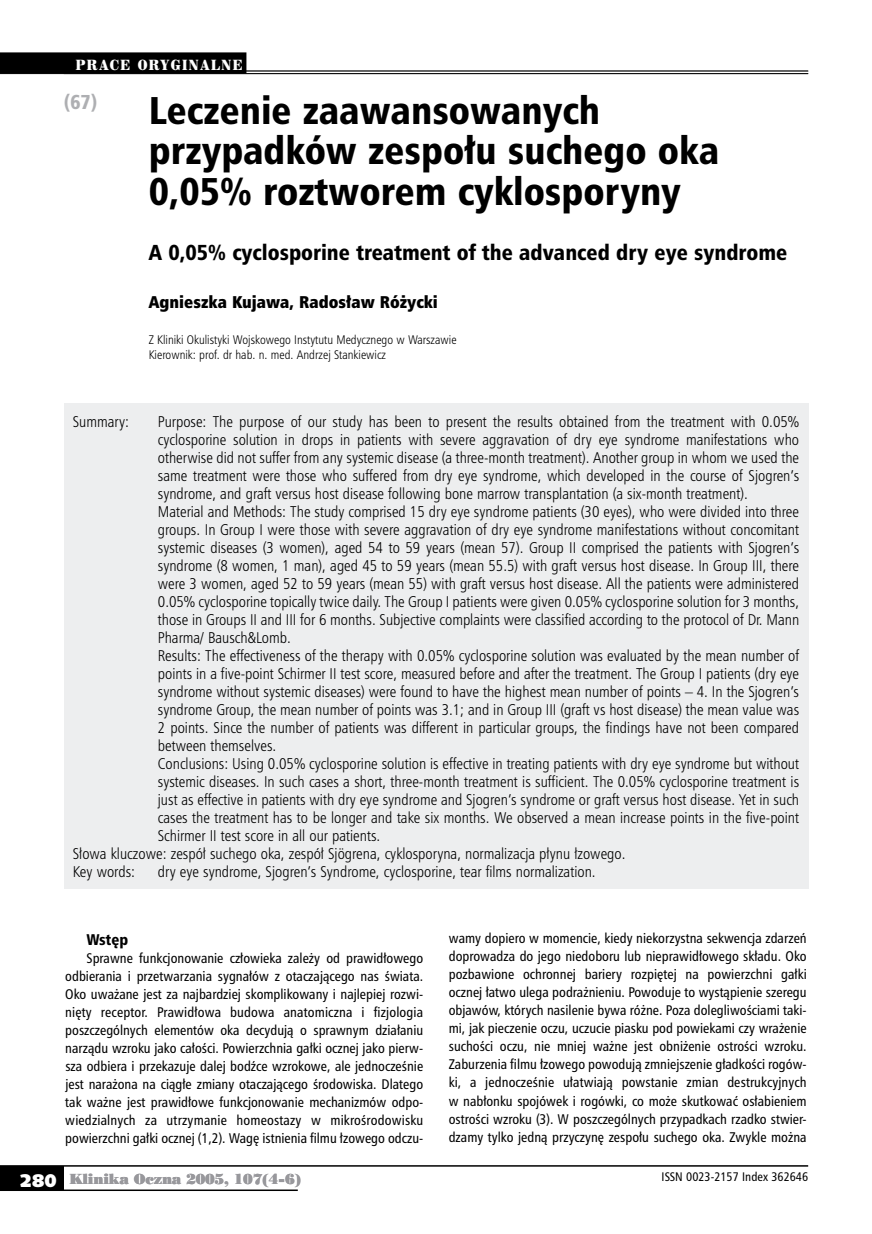
<style>
.page{position:relative;width:872px;height:1234px;background:#fff}
.page>*{position:absolute;margin:0;border:0;box-sizing:border-box;transform-origin:0 0}
.t1{font:37.5px/40.5px "Humnst 777 Blk Cn PL";color:#000}
.t2{font:21px "Humnst 777 Blk Cn PL";color:#000}
.t3{font:19.5px "Humnst 777 Blk Cn PL";color:#aeafb2}
.t4{font:18px "Humanst 531 U Blk PL";color:#fff}
.t5{font:16.5px "Humnst 777 X Blk Cn PL";color:#000}
.t6{font:15px "Humnst 777 Lt Cn PL";color:#000}
.t7{font:15px "Humnst 777 Blk Cn PL";color:#000}
.t8{font:13.5px/18px "Humnst 777 Cn PL";color:#000;text-align:justify}
.t9{font:13.5px "Poster Bodoni PL";letter-spacing:-.015em;color:#98989c}
.t10{font:13.5px "Century 725 Blk PL";letter-spacing:.13em;color:#fff;scale:.8 1}
.t11{font:12px/15px "Humnst 777 Lt Cn PL";color:#000}
.t12{font:12px "Humnst 777 Cn PL";color:#000}
</style>
<div class="page">
<div style="left:0;top:1165px;width:64px;height:24px;background:#000"></div>
<hr style="left:0;top:1164px;width:808px;height:2px;background:#000">
<hr style="left:0;top:1189px;width:298px;height:1px;background:#000">
<hr style="left:0;top:71px;width:808px;height:1px;background:#000">
<hr style="left:0;top:73px;width:808px;height:1px;background:#000">
<div style="left:64px;top:403px;width:744px;height:485px;background:#edeeef"></div>
<div style="left:0;top:52px;width:246px;height:21px;background:#000"></div>
<p class="t10" style="left:76px;top:56px;width:210px">PRACE ORYGINALNE</p>
<h3 class="t3" style="left:64px;top:89px;width:35px">(67)</h3>
<h1 class="t1" style="left:149px;top:89px;width:572px">Le-cze-nie za-awan-so-wa-nych przy-pad-ków ze-spo-łu su-che-go oka<br>0,05% roz-two-rem cy-klo-spo-ry-ny</h1>
<h2 class="t2" style="left:149px;top:238px;width:640px">A 0,05% cyc-lo-spo-ri-ne tre-at-ment of the ad-van-ced dry eye syn-dro-me</h2>
<p class="t5" style="left:149px;top:291px;width:290px">Agniesz-ka Ku-ja-wa, Ra-do-sław Ró-życ-ki</p>
<p class="t11" style="left:149px;top:332px;width:309px">Z Kliniki Okulistyki Wojskowego Instytutu Medycznego w Warszawie<br>Kierownik: prof. dr hab. n. med. Andrzej Stankiewicz</p>
<p class="t6" style="left:73px;top:412px;width:58px">Summary:</p>
<p class="t6" style="left:158px;top:412px;width:643px">Purpose: The purpose of our study has been to present the results obtained from the treatment with 0.05%</p>
<p class="t6" style="left:158px;top:430px;width:643px">cyclosporine solution in drops in patients with severe aggravation of dry eye syndrome manifestations who</p>
<p class="t6" style="left:158px;top:448px;width:642px">otherwise did not suffer from any systemic disease (a three-month treatment). Another group in whom we used the</p>
<p class="t6" style="left:158px;top:466px;width:643px">same treatment were those who suffered from dry eye syndrome, which developed in the course of Sjogren’s</p>
<p class="t6" style="left:158px;top:484px;width:591px">syndrome, and graft versus host disease following bone marrow transplantation (a six-month treatment).</p>
<p class="t6" style="left:158px;top:502px;width:642px">Material and Methods: The study comprised 15 dry eye syndrome patients (30 eyes), who were divided into three</p>
<p class="t6" style="left:158px;top:520px;width:642px">groups. In Group I were those with severe aggravation of dry eye syndrome manifestations without concomitant</p>
<p class="t6" style="left:158px;top:538px;width:643px">systemic diseases (3 women), aged 54 to 59 years (mean 57). Group II comprised the patients with Sjogren’s</p>
<p class="t6" style="left:158px;top:556px;width:642px">syndrome (8 women, 1 man), aged 45 to 59 years (mean 55.5) with graft versus host disease. In Group III, there</p>
<p class="t6" style="left:158px;top:574px;width:642px">were 3 women, aged 52 to 59 years (mean 55) with graft versus host disease. All the patients were administered</p>
<p class="t6" style="left:158px;top:592px;width:643px">0.05% cyclosporine topically twice daily. The Group I patients were given 0.05% cyclosporine solution for 3 months,</p>
<p class="t6" style="left:158px;top:610px;width:643px">those in Groups II and III for 6 months. Subjective complaints were classified according to the protocol of Dr. Mann</p>
<p class="t6" style="left:158px;top:628px;width:134px">Pharma/ Bausch&amp;Lomb.</p>
<p class="t6" style="left:158px;top:646px;width:643px">Results: The effectiveness of the therapy with 0.05% cyclosporine solution was evaluated by the mean number of</p>
<p class="t6" style="left:158px;top:664px;width:643px">points in a five-point Schirmer II test score, measured before and after the treatment. The Group I patients (dry eye</p>
<p class="t6" style="left:158px;top:682px;width:642px">syndrome without systemic diseases) were found to have the highest mean number of points – 4. In the Sjogren’s</p>
<p class="t6" style="left:158px;top:700px;width:643px">syndrome Group, the mean number of points was 3.1; and in Group III (graft vs host disease) the mean value was</p>
<p class="t6" style="left:158px;top:718px;width:643px">2 points. Since the number of patients was different in particular groups, the findings have not been compared</p>
<p class="t6" style="left:158px;top:736px;width:120px">between themselves.</p>
<p class="t6" style="left:158px;top:754px;width:643px">Conclusions: Using 0.05% cyclosporine solution is effective in treating patients with dry eye syndrome but without</p>
<p class="t6" style="left:158px;top:772px;width:643px">systemic diseases. In such cases a short, three-month treatment is sufficient. The 0.05% cyclosporine treatment is</p>
<p class="t6" style="left:158px;top:790px;width:643px">just as effective in patients with dry eye syndrome and Sjogren’s syndrome or graft versus host disease. Yet in such</p>
<p class="t6" style="left:158px;top:808px;width:643px">cases the treatment has to be longer and take six months. We observed a mean increase points in the five-point</p>
<p class="t6" style="left:158px;top:826px;width:224px">Schirmer II test score in all our patients.</p>
<p class="t6" style="left:73px;top:844px;width:554px">Słowa kluczowe: zespół suchego oka, zespół Sjögrena, cyklosporyna, normalizacja płynu łzowego.</p>
<p class="t6" style="left:73px;top:862px;width:64px">Key words:</p>
<p class="t6" style="left:158px;top:862px;width:439px">dry eye syndrome, Sjogren’s Syndrome, cyclosporine, tear films normalization.</p>
<p class="t7" style="left:87px;top:929px;width:43px">Wstęp</p>
<p class="t8" style="left:65px;top:948px;width:359px;text-indent:21px">Sprawne funkcjonowanie człowieka zależy od prawidłowego odbierania i przetwarzania sygnałów z otaczającego nas świata.<br>Oko uważane jest za najbardziej skomplikowany i najlepiej rozwi&shy;nięty receptor. Prawidłowa budowa anatomiczna i fizjologia poszczególnych elementów oka decydują o sprawnym działaniu narządu wzroku jako całości. Powierzchnia gałki ocznej jako pierw&shy;sza odbiera i przekazuje dalej bodźce wzrokowe, ale jednocześnie jest narażona na ciągłe zmiany otaczającego środowiska. Dlatego tak ważne jest prawidłowe funkcjonowanie mechanizmów odpo&shy;wiedzialnych za utrzymanie homeostazy w mikrośrodowisku powierzchni gałki ocznej (1,2). Wagę istnienia filmu łzowego odczu-</p>
<p class="t8" style="left:449px;top:929px;width:359px">wamy dopiero w momencie, kiedy niekorzystna sekwencja zdarzeń doprowadza do jego niedoboru lub nieprawidłowego składu. Oko pozbawione ochronnej bariery rozpiętej na powierzchni gałki ocznej łatwo ulega podrażnieniu. Powoduje to wystąpienie szeregu objawów, których nasilenie bywa różne. Poza dolegliwościami taki&shy;mi, jak pieczenie oczu, uczucie piasku pod powiekami czy wrażenie suchości oczu, nie mniej ważne jest obniżenie ostrości wzroku.<br>Zaburzenia filmu łzowego powodują zmniejszenie gładkości rogów&shy;ki, a jednocześnie ułatwiają powstanie zmian destrukcyjnych w nabłonku spojówek i rogówki, co może skutkować osłabieniem ostrości wzroku (3). W poszczególnych przypadkach rzadko stwier&shy;dzamy tylko jedną przyczynę zespołu suchego oka. Zwykle można</p>
<p class="t4" style="left:20px;top:1168px;width:38px">280</p>
<p class="t9" style="left:70px;top:1169px;width:233px">Klinika Oczna 2005, 107(4-6)</p>
<p class="t12" style="left:661px;top:1168px;width:148px">ISSN 0023-2157 Index 362646</p>
</div>
